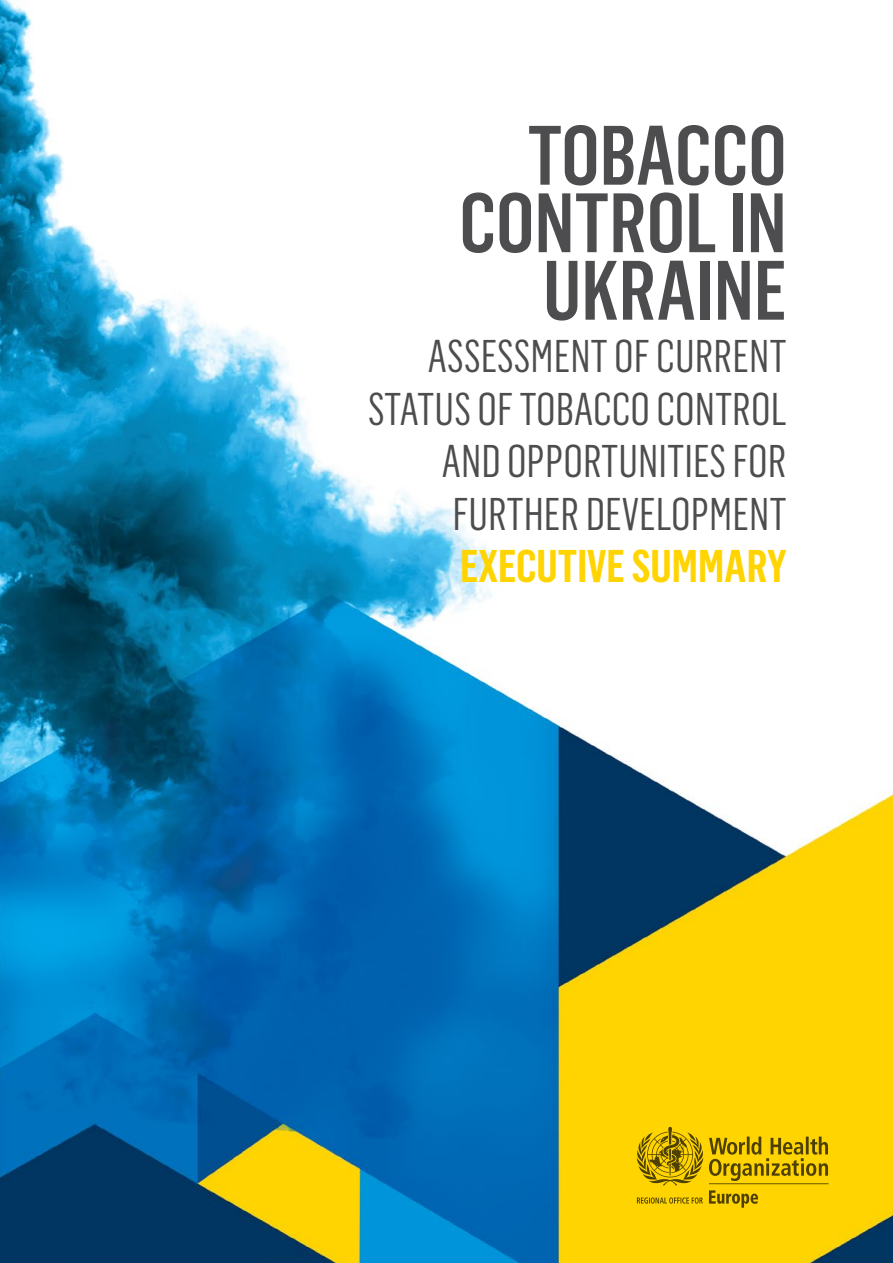
<style>
.page{position:relative;width:893px;height:1263px;background:#fff}
.page>*{position:absolute;margin:0;border:0;box-sizing:border-box;transform-origin:0 0}
.t1{font:500 82.5px/67.5px "Flama Condensed";color:#4d4d4f;text-align:right}
.t2{font:45px/52.5px "Flama Condensed";color:#4d4d4f;text-align:right}
.t3{font:600 45px "Flama Condensed";color:#ffd400}
</style>
<div class="page">
<img style="left:0;top:0;width:893px;height:1263px">
<svg style="left:568px;top:1127px;width:325px;height:136px;background:#e5c105"></svg>
<h1 class="t1" style="left:459px;top:119px;width:329px">TOBACCO<br>CONTROL IN<br>UKRAINE</h1>
<p class="t2" style="left:368px;top:329px;width:420px">ASSESSMENT OF CURRENT<br>STATUS OF TOBACCO CONTROL<br>AND OPPORTUNITIES FOR<br>FURTHER DEVELOPMENT</p>
<p class="t3" style="left:460px;top:538px;width:328px">EXECUTIVE SUMMARY</p>
</div>
